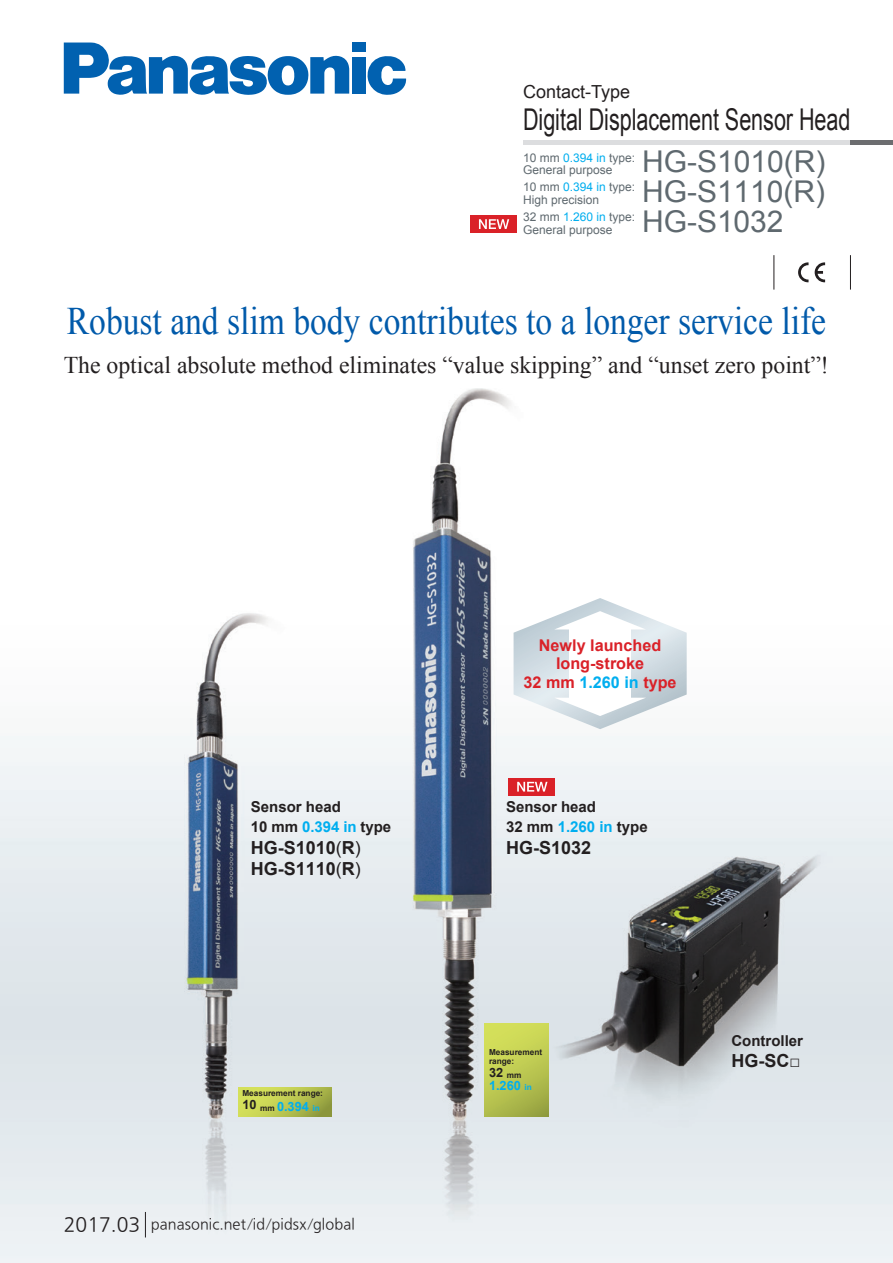
<style>
.page{position:relative;width:893px;height:1263px;background:#fff}
.page>*{position:absolute;margin:0;border:0;box-sizing:border-box;transform-origin:0 0}
.t1{font:39px "Times New Roman";color:#015aaa;scale:.86 1}
.t2{font:30px/29.7px "Arial";color:#5f696f;text-align:justify}
.t3{font:30px "Arial";color:#231f20;scale:.72 1}
.t4{font:24px "Times New Roman";color:#231f20}
.t5{font:700 18px/21px "Arial";color:#231f20}
.t6{font:18px "Arial";color:#231f20}
.t7{font:700 16.2px/18.5px "Arial";color:#da2128;text-align:center}
.t8{font:700 15px/19.5px "Arial";color:#231f20}
.t9{font:13.5px "PUD Go Dp R";letter-spacing:.005em;color:#231f20}
.t10{font:700 12.75px/13.5px "Arial";color:#00aeef}
.t11{font:12px/12.8px "Arial";color:#5f696f}
.t12{font:700 8.25px/9px "Arial";color:#231f20}
.s1{color:#00aeef}
.s2{font-weight:400}
.s3{color:#231f20}
.s4{font-size:8.25px;color:#231f20}
.s5{font-size:8.25px}
.s6{font-size:18px}
</style>
<div class="page">
<img style="left:0;top:42px;width:893px;height:1221px">
<div style="left:508px;top:778px;width:47px;height:17px;background:#da2128"></div>
<svg style="left:517px;top:782px;width:30px;height:9px"></svg>
<svg style="left:238px;top:1087px;width:94px;height:30px;background:#bbc750"></svg>
<svg style="left:485px;top:1023px;width:64px;height:94px;background:#bdc951"></svg>
<svg style="left:514px;top:598px;width:173px;height:131px"></svg>
<svg style="left:64px;top:43px;width:285px;height:52px"></svg>
<div style="left:352px;top:57px;width:14px;height:37px;background:#0161b0"></div>
<div style="left:352px;top:43px;width:14px;height:9px;background:#0161b0"></div>
<svg style="left:367px;top:56px;width:39px;height:39px"></svg>
<svg style="left:145px;top:1212px;width:1px;height:25px"></svg>
<div style="left:523px;top:140px;width:370px;height:5px;background:#dcdddf"></div>
<div style="left:850px;top:140px;width:43px;height:5px;background:#6c6d70"></div>
<div style="left:470px;top:216px;width:47px;height:17px;background:#da2128"></div>
<svg style="left:479px;top:219px;width:30px;height:10px"></svg>
<svg style="left:798px;top:262px;width:10px;height:20px"></svg>
<svg style="left:815px;top:262px;width:10px;height:20px"></svg>
<hr style="left:850px;top:255px;width:1px;height:35px;background:#231f20">
<hr style="left:774px;top:255px;width:1px;height:35px;background:#231f20">
<h3 class="t6" style="left:523px;top:80px;width:109px">Contact-Type</h3>
<h2 class="t3" style="left:523px;top:100px;width:456px">Digital Displacement Sensor Head</h2>
<p class="t11" style="left:523px;top:151px;width:114px">10 mm <span class="s1">0.394 in</span> type:<br>General purpose</p>
<p class="t11" style="left:523px;top:181px;width:114px">10 mm <span class="s1">0.394 in</span> type:<br>High precision</p>
<p class="t11" style="left:523px;top:211px;width:114px">32 mm <span class="s1">1.260 in</span> type:<br>General purpose</p>
<h2 class="t2" style="left:642px;top:147px;width:185px">HG-S1010(R)<br>HG-S1110(R)<br>HG-S1032</h2>
<h1 class="t1" style="left:67px;top:295px;width:884px">Robust and slim body contributes to a longer service life</h1>
<h3 class="t4" style="left:64px;top:349px;width:766px">The optical absolute method eliminates “value skipping” and “unset zero point”!</h3>
<p class="t8" style="left:251px;top:798px;width:142px">Sensor head<br>10 mm <span class="s1">0.394 in</span> type</p>
<h3 class="t5" style="left:251px;top:838px;width:112px">HG-S1010<span class="s2">(</span>R<span class="s2">)<br></span>HG-S1110<span class="s2">(</span>R<span class="s2">)</span></h3>
<p class="t12" style="left:242px;top:1089px;width:82px">Measurement range:</p>
<p class="t10" style="left:242px;top:1100px;width:79px"><span class="s3">10</span> <span class="s4">mm</span> 0.394 <span class="s5">in</span></p>
<p class="t9" style="left:64px;top:1214px;width:293px"><span class="s6">2017.03</span> panasonic.net/id/pidsx/global</p>
<h3 class="t7" style="left:524px;top:636px;width:154px">Newly launched long-stroke<br>32 mm <span class="s1">1.260 in</span> type</h3>
<p class="t8" style="left:506px;top:798px;width:143px">Sensor head<br>32 mm <span class="s1">1.260 in</span> type</p>
<h3 class="t5" style="left:506px;top:838px;width:87px">HG-S1032</h3>
<p class="t12" style="left:489px;top:1048px;width:55px">Measurement range:</p>
<p class="t10" style="left:489px;top:1066px;width:44px"><span class="s3">32</span> <sub>mm<br></sub>1.260 <span class="s5">in</span></p>
<p class="t8" style="left:731px;top:1032px;width:73px">Controller</p>
<h3 class="t5" style="left:731px;top:1050px;width:70px">HG-SC□</h3>
</div>
